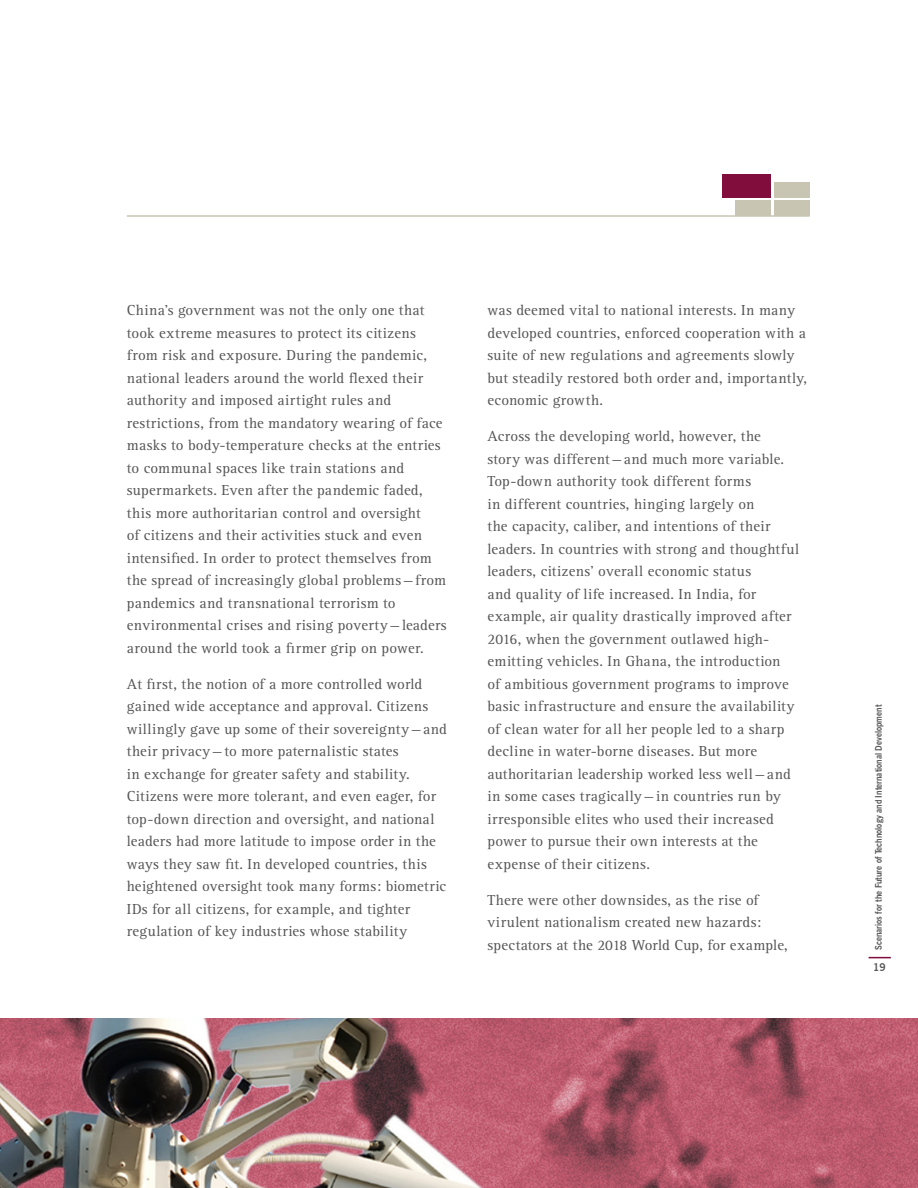
<style>
.page{position:relative;width:918px;height:1188px;background:#fff}
.page>*{position:absolute;margin:0;border:0;box-sizing:border-box;transform-origin:0 0}
.DIM_body_text{font:15px/22.5px "Rotis Serif";letter-spacing:.015em;color:#555454}
.t1{font:700 10.5px "News Gothic BT";color:#555454}
.t2{font:700 9px "News Gothic BT";color:#555454;scale:.9 1}
</style>
<div class="page">
<div style="left:722px;top:174px;width:49px;height:23px;background:#800d3c"></div>
<div style="left:735px;top:200px;width:36px;height:16px;background:#c8c6b3"></div>
<div style="left:774px;top:182px;width:36px;height:15px;background:#c8c6b3"></div>
<div style="left:774px;top:200px;width:36px;height:16px;background:#c8c6b3"></div>
<hr style="left:127px;top:215px;width:683px;height:2px;background:#c8c6b3">
<img style="left:0;top:1018px;width:918px;height:170px">
<svg style="left:869px;top:957px;width:22px;height:1px"></svg>
<p class="DIM_body_text" style="left:127px;top:299px;width:321px">China’s government was not the only one that took extreme measures to protect its citizens from risk and exposure. During the pandemic, national leaders around the world flexed their authority and imposed airtight rules and restrictions, from the mandatory wearing of face masks to body-temperature checks at the entries to communal spaces like train stations and supermarkets. Even after the pandemic faded, this more authoritarian control and oversight<br>of citizens and their activities stuck and even intensified. In order to protect themselves from the spread of increasingly global problems—from pandemics and transnational terrorism to environmental crises and rising poverty—leaders around the world took a firmer grip on power.</p>
<p class="DIM_body_text" style="left:127px;top:673px;width:322px">At first, the notion of a more controlled world gained wide acceptance and approval. Citizens willingly gave up some of their sovereignty—and their privacy—to more paternalistic states<br>in exchange for greater safety and stability.<br>Citizens were more tolerant, and even eager, for top-down direction and oversight, and national leaders had more latitude to impose order in the ways they saw fit. In developed countries, this heightened oversight took many forms: biometric IDs for all citizens, for example, and tighter regulation of key industries whose stability</p>
<p class="DIM_body_text" style="left:488px;top:299px;width:321px">was deemed vital to national interests. In many developed countries, enforced cooperation with a suite of new regulations and agreements slowly but steadily restored both order and, importantly, economic growth.</p>
<p class="DIM_body_text" style="left:488px;top:425px;width:313px">Across the developing world, however, the<br>story was different—and much more variable.<br>Top-down authority took different forms<br>in different countries, hinging largely on<br>the capacity, caliber, and intentions of their leaders. In countries with strong and thoughtful leaders, citizens’ overall economic status<br>and quality of life increased. In India, for example, air quality drastically improved after 2016, when the government outlawed high&shy;emitting vehicles. In Ghana, the introduction<br>of ambitious government programs to improve basic infrastructure and ensure the availability of clean water for all her people led to a sharp decline in water-borne diseases. But more authoritarian leadership worked less well—and in some cases tragically—in countries run by irresponsible elites who used their increased power to pursue their own interests at the expense of their citizens.</p>
<p class="DIM_body_text" style="left:488px;top:889px;width:302px">There were other downsides, as the rise of virulent nationalism created new hazards: spectators at the 2018 World Cup, for example,</p>
<p class="t2" style="left:873px;top:950px;width:274px;rotate:-90deg">Scenarios for the Future of Technology and International Development</p>
<p class="t1" style="left:873px;top:961px;width:14px">19</p>
</div>
